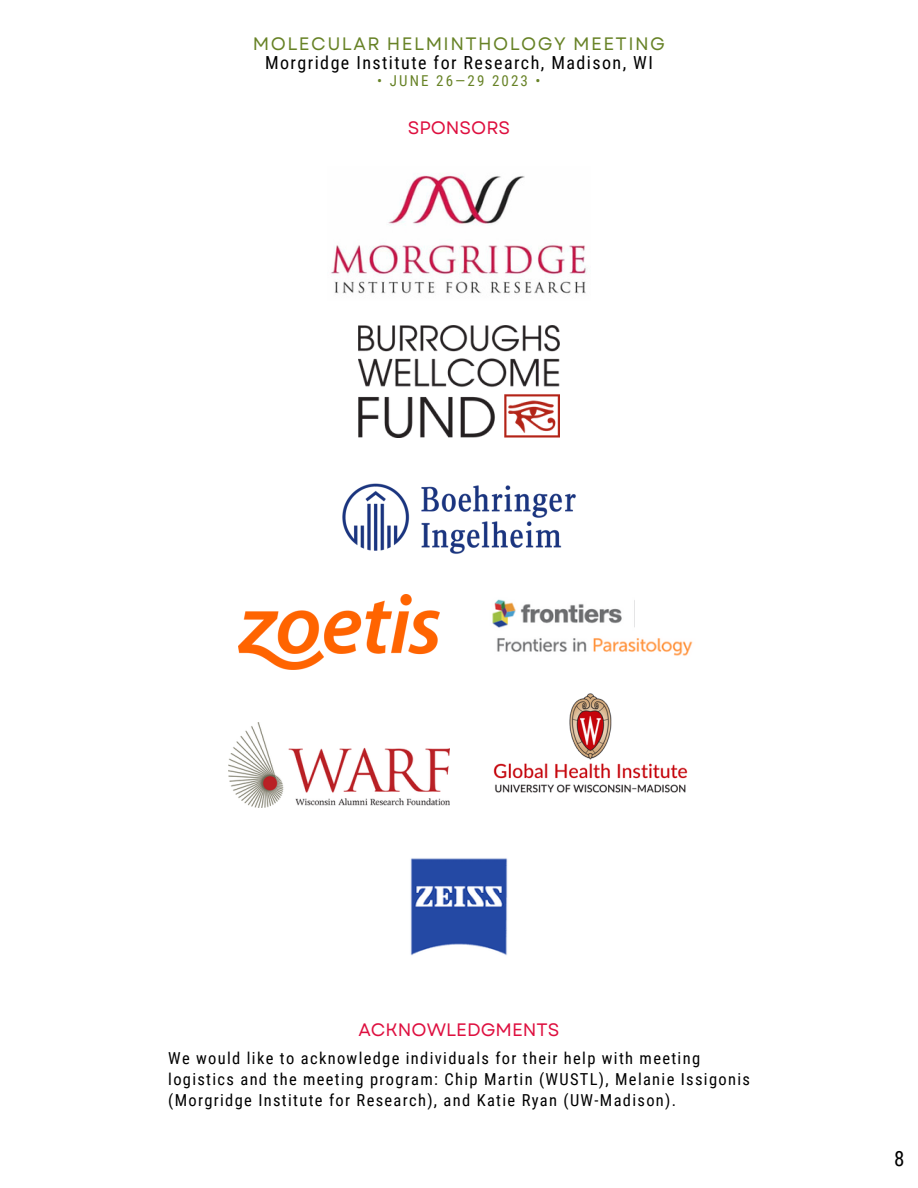
<style>
.page{position:relative;width:918px;height:1188px;background:#fff}
.page>*{position:absolute;margin:0;border:0;box-sizing:border-box;transform-origin:0 0}
.t1{font:21px "Roboto Condensed";color:#000}
.t2{font:18px "Roboto Condensed";letter-spacing:.08em;color:#000}
.t3{font:18px "Garet";letter-spacing:.08em;color:#678226}
.t4{font:18px "Garet";color:#de0f3f}
.t5{font:16.5px/21.3px "Roboto Condensed";letter-spacing:.08em;color:#000}
.t6{font:15px "Roboto Condensed";letter-spacing:.14em;color:#678226}
</style>
<div class="page">
<img style="left:331px;top:175px;width:256px;height:119px">
<img style="left:229px;top:723px;width:220px;height:84px">
<img style="left:410px;top:858px;width:98px;height:98px">
<img style="left:238px;top:594px;width:202px;height:75px">
<img style="left:342px;top:483px;width:234px;height:71px">
<img style="left:493px;top:693px;width:195px;height:100px">
<img style="left:358px;top:325px;width:201px;height:113px">
<img style="left:492px;top:599px;width:130px;height:29px">
<img style="left:497px;top:638px;width:196px;height:18px">
<p class="t3" style="left:253px;top:31px;width:414px">MOLECULAR HELMINTHOLOGY MEETING</p>
<p class="t2" style="left:265px;top:52px;width:389px">Morgridge Institute for Research, Madison, WI</p>
<p class="t6" style="left:377px;top:72px;width:165px">• JUNE 26—29 2023 •</p>
<p class="t4" style="left:408px;top:115px;width:104px">SPONSORS</p>
<p class="t4" style="left:358px;top:1017px;width:203px">ACKNOWLEDGMENTS</p>
<p class="t5" style="left:168px;top:1047px;width:583px">We would like to acknowledge individuals for their help with meeting logistics and the meeting program: Chip Martin (WUSTL), Melanie Issigonis (Morgridge Institute for Research), and Katie Ryan (UW-Madison).</p>
<p class="t1" style="left:894px;top:1147px;width:12px">8</p>
</div>
